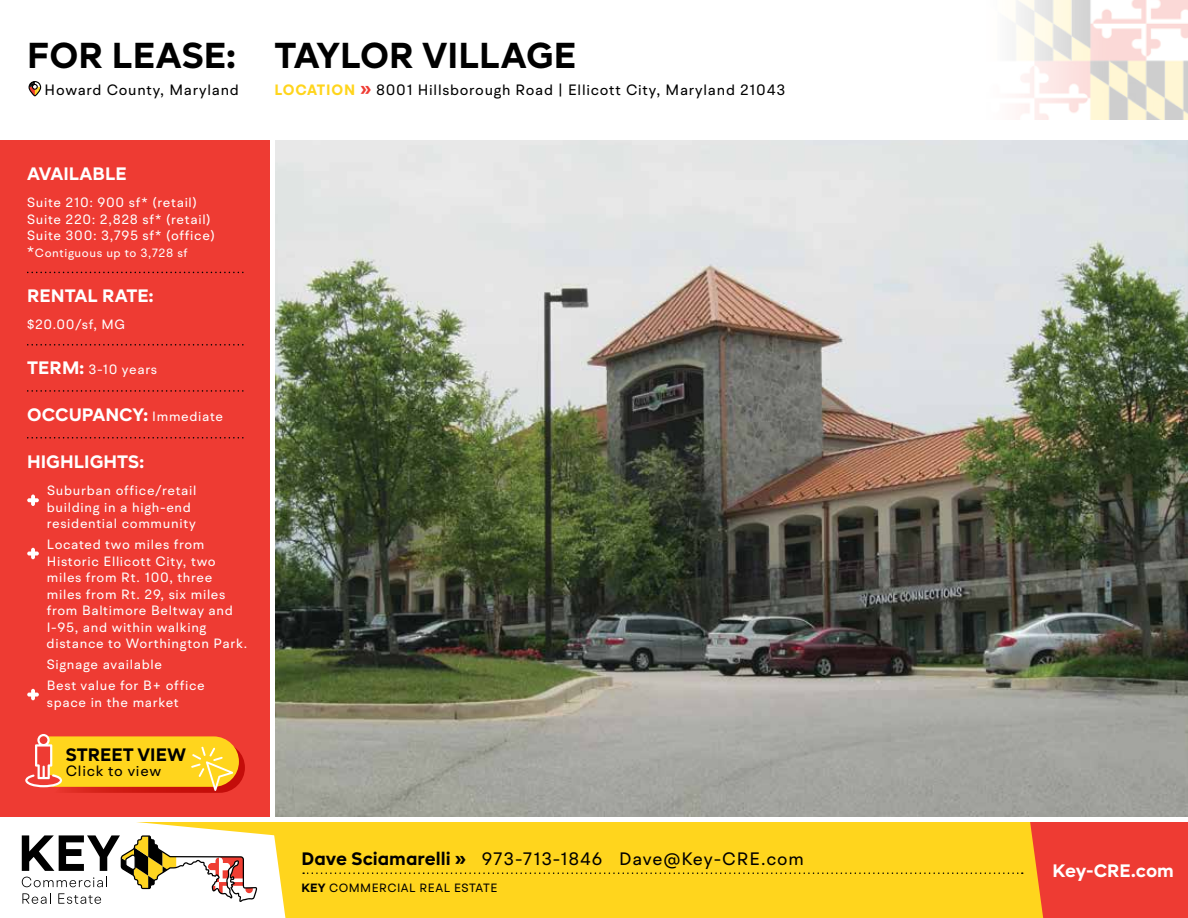
<style>
.page{position:relative;width:1188px;height:918px;background:#fff}
.page>*{position:absolute;margin:0;border:0;box-sizing:border-box;transform-origin:0 0}
.t1{font:700 36px "BR Candor";color:#000}
.t2{font:700 18px "BR Candor";color:#fff}
.t3{font:18px "BR Hendrix";letter-spacing:.05em;color:#000}
.t4{font:700 18px "BR Candor";color:#000}
.t5{font:15px "BR Hendrix";letter-spacing:.05em;color:#000}
.t6{font:13.5px/16.5px "BR Hendrix";letter-spacing:.05em;color:#fff}
.t7{font:12px "BR Hendrix";letter-spacing:.04em;color:#000}
.t8{font:12px "BR Hendrix";letter-spacing:.05em;color:#fff}
.s1{font-size:15px}
.s2{font-family:"BR Candor";font-weight:700;font-size:18px}
.s3{font-family:"BR Hendrix";font-weight:400;font-size:13.5px}
.s4{font-weight:700;color:#ffd51d}
.s5{font-family:"BR Candor";font-weight:700;font-size:18px;color:#ef3b33}
.s6{font-family:"BR Candor";font-weight:700}
</style>
<div class="page">
<img style="left:275px;top:140px;width:913px;height:677px">
<div style="left:0;top:140px;width:270px;height:681px;background:#ee3b33"></div>
<svg style="left:27px;top:437px;width:217px;height:2px"></svg>
<svg style="left:27px;top:390px;width:217px;height:2px"></svg>
<svg style="left:27px;top:272px;width:217px;height:1px"></svg>
<svg style="left:27px;top:344px;width:217px;height:2px"></svg>
<svg style="left:27px;top:495px;width:12px;height:11px"></svg>
<svg style="left:27px;top:548px;width:12px;height:11px"></svg>
<svg style="left:27px;top:689px;width:12px;height:11px"></svg>
<svg style="left:25px;top:734px;width:220px;height:59px"></svg>
<img style="left:1015px;top:0;width:173px;height:120px">
<svg style="left:28px;top:81px;width:14px;height:16px"></svg>
<div style="left:283px;top:822px;width:747px;height:96px;background:#ffd51d"></div>
<svg style="left:303px;top:872px;width:720px;height:2px"></svg>
<div style="left:1030px;top:822px;width:158px;height:96px;background:#ee3b33"></div>
<svg style="left:22px;top:822px;width:267px;height:82px"></svg>
<hr style="left:0;top:817px;width:1188px;height:4px;background:#fff">
<h1 class="t1" style="left:27px;top:33px;width:210px">FOR LEASE:</h1>
<p class="t5" style="left:45px;top:80px;width:196px">Howard County, Maryland</p>
<h2 class="t2" style="left:27px;top:163px;width:101px">AVAILABLE</h2>
<p class="t6" style="left:27px;top:194px;width:189px">Suite 210: 900 sf* (retail)<br>Suite 220: 2,828 sf* (retail)<br>Suite 300: 3,795 sf* (office)</p>
<p class="t8" style="left:27px;top:245px;width:162px"><span class="s1">*</span>Contiguous up to 3,728 sf</p>
<h2 class="t2" style="left:27px;top:285px;width:128px">RENTAL RATE:</h2>
<p class="t6" style="left:27px;top:316px;width:99px">$20.00/sf, MG</p>
<p class="t6" style="left:27px;top:361px;width:131px"><span class="s2">TERM:</span> 3-10 years</p>
<h2 class="t2" style="left:27px;top:403px;width:197px">OCCUPANCY: <span class="s3">Immediate</span></h2>
<h2 class="t2" style="left:27px;top:451px;width:118px">HIGHLIGHTS:</h2>
<p class="t6" style="left:47px;top:482px;width:151px">Suburban office/retail building in a high-end residential community</p>
<p class="t6" style="left:47px;top:536px;width:202px">Located two miles from<br>Historic Ellicott City, two miles from Rt. 100, three miles from Rt. 29, six miles from Baltimore Beltway and<br>I-95, and within walking distance to Worthington Park.</p>
<p class="t6" style="left:47px;top:654px;width:159px;line-height:21px">Signage available<br>Best value for B+ office</p>
<p class="t6" style="left:47px;top:694px;width:133px">space in the market</p>
<h2 class="t4" style="left:66px;top:744px;width:122px">STREET VIEW</h2>
<p class="t5" style="left:66px;top:761px;width:97px">Click to view</p>
<h1 class="t1" style="left:274px;top:33px;width:304px">TAYLOR VILLAGE</h1>
<p class="t5" style="left:274px;top:80px;width:512px"><span class="s4">LOCATION</span> <span class="s5">»</span> 8001 Hillsborough Road | Ellicott City, Maryland 21043</p>
<h2 class="t3" style="left:302px;top:847px;width:504px"><span class="s6">Dave Sciamarelli »</span> 973-713-1846 Dave@Key-CRE.com</h2>
<p class="t7" style="left:302px;top:880px;width:197px"><span class="s6">KEY</span> COMMERCIAL REAL ESTATE</p>
<h2 class="t2" style="left:1053px;top:859px;width:123px">Key-CRE.com</h2>
</div>
